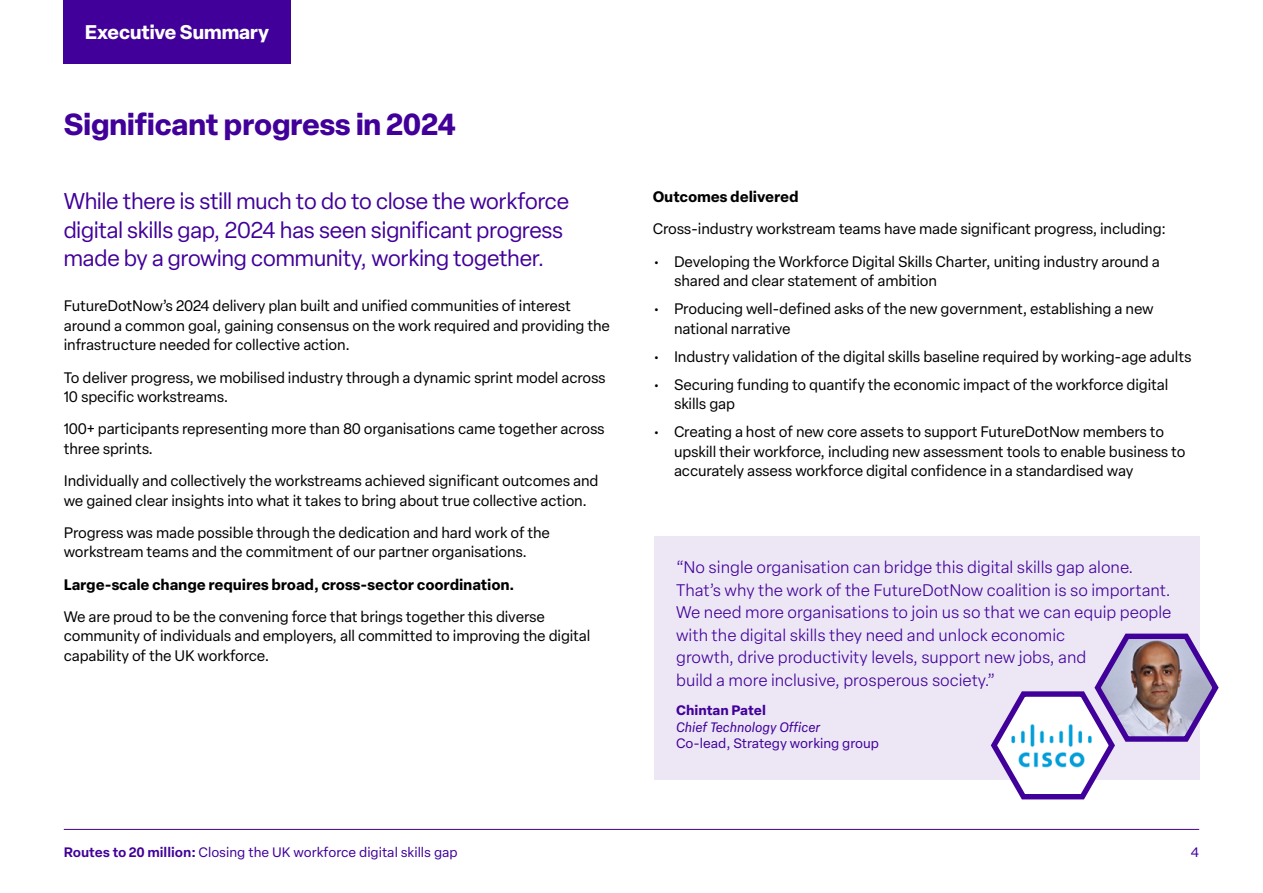
<style>
.page{position:relative;width:1263px;height:893px;background:#fff}
.page>*{position:absolute;margin:0;border:0;box-sizing:border-box;transform-origin:0 0}
.t1{font:700 30px "Elza";color:#410099}
.t2{font:22.5px/28.5px "Elza";color:#410099}
.t3{font:700 19.5px "Elza";color:#fff}
.t4{font:300 16.5px/22.5px "Elza Text";color:#410099}
.t5{font:15px/19.5px "Elza Text";letter-spacing:-.01em;color:#000}
.t6{font:700 15px "Elza Text";letter-spacing:-.01em;color:#000}
.t7{font:13.5px "Elza Text";color:#410099}
.t8{font:italic 13.5px "Elza Text";color:#410099}
.t9{font:700 13.5px "Elza Text";color:#410099}
.s1{font-weight:600}
</style>
<div class="page">
<hr style="left:64px;top:829px;width:1135px;height:1px;background:#410099">
<div style="left:64px;top:0;width:227px;height:64px;background:#410099"></div>
<div style="left:655px;top:536px;width:545px;height:244px;background:#ece6f5"></div>
<svg style="left:990px;top:633px;width:229px;height:167px"></svg>
<h3 class="t3" style="left:85px;top:18px;width:186px">Executive Summary</h3>
<h1 class="t1" style="left:64px;top:103px;width:393px">Significant progress in 2024</h1>
<h2 class="t2" style="left:64px;top:187px;width:507px">While there is still much to do to close the workforce digital skills gap, 2024 has seen significant progress made by a growing community, working together.</h2>
<p class="t5" style="left:64px;top:296px;width:548px">FutureDotNow’s 2024 delivery plan built and unified communities of interest around a common goal, gaining consensus on the work required and providing the infrastructure needed for collective action.</p>
<p class="t5" style="left:64px;top:367px;width:543px">To deliver progress, we mobilised industry through a dynamic sprint model across<br>10 specific workstreams.</p>
<p class="t5" style="left:64px;top:419px;width:542px">100+ participants representing more than 80 organisations came together across three sprints.</p>
<p class="t5" style="left:64px;top:470px;width:536px">Individually and collectively the workstreams achieved significant outcomes and we gained clear insights into what it takes to bring about true collective action.</p>
<p class="t5" style="left:64px;top:522px;width:488px">Progress was made possible through the dedication and hard work of the workstream teams and the commitment of our partner organisations.</p>
<p class="t6" style="left:64px;top:573px;width:452px">Large-scale change requires broad, cross-sector coordination.</p>
<p class="t5" style="left:64px;top:606px;width:528px">We are proud to be the convening force that brings together this diverse community of individuals and employers, all committed to improving the digital capability of the UK workforce.</p>
<p class="t6" style="left:653px;top:185px;width:147px">Outcomes delivered</p>
<p class="t5" style="left:653px;top:219px;width:515px">Cross-industry workstream teams have made significant progress, including:</p>
<p class="t5" style="left:674px;top:251px;width:487px;text-indent:-21px">• Developing the Workforce Digital Skills Charter, uniting industry around a shared and clear statement of ambition</p>
<p class="t5" style="left:674px;top:298px;width:481px;text-indent:-21px">• Producing well-defined asks of the new government, establishing a new national narrative</p>
<p class="t5" style="left:653px;top:346px;width:540px">• Industry validation of the digital skills baseline required by working-age adults</p>
<p class="t5" style="left:674px;top:374px;width:496px;text-indent:-21px">• Securing funding to quantify the economic impact of the workforce digital skills gap</p>
<p class="t5" style="left:674px;top:421px;width:513px;text-indent:-21px">• Creating a host of new core assets to support FutureDotNow members to upskill their workforce, including new assessment tools to enable business to accurately assess workforce digital confidence in a standardised way</p>
<p class="t4" style="left:676px;top:555px;width:497px">“No single organisation can bridge this digital skills gap alone.<br>That’s why the work of the FutureDotNow coalition is so important.<br>We need more organisations to join us so that we can equip people with the digital skills they need and unlock economic<br>growth, drive productivity levels, support new jobs, and<br>build a more inclusive, prosperous society.”</p>
<p class="t9" style="left:676px;top:700px;width:91px">Chintan Patel</p>
<p class="t8" style="left:676px;top:717px;width:146px">Chief Technology Officer</p>
<p class="t7" style="left:676px;top:733px;width:204px">Co-lead, Strategy working group</p>
<p class="t7" style="left:64px;top:842px;width:395px"><span class="s1">Routes to 20 million:</span> Closing the UK workforce digital skills gap</p>
<p class="t7" style="left:1191px;top:842px;width:10px">4</p>
</div>
